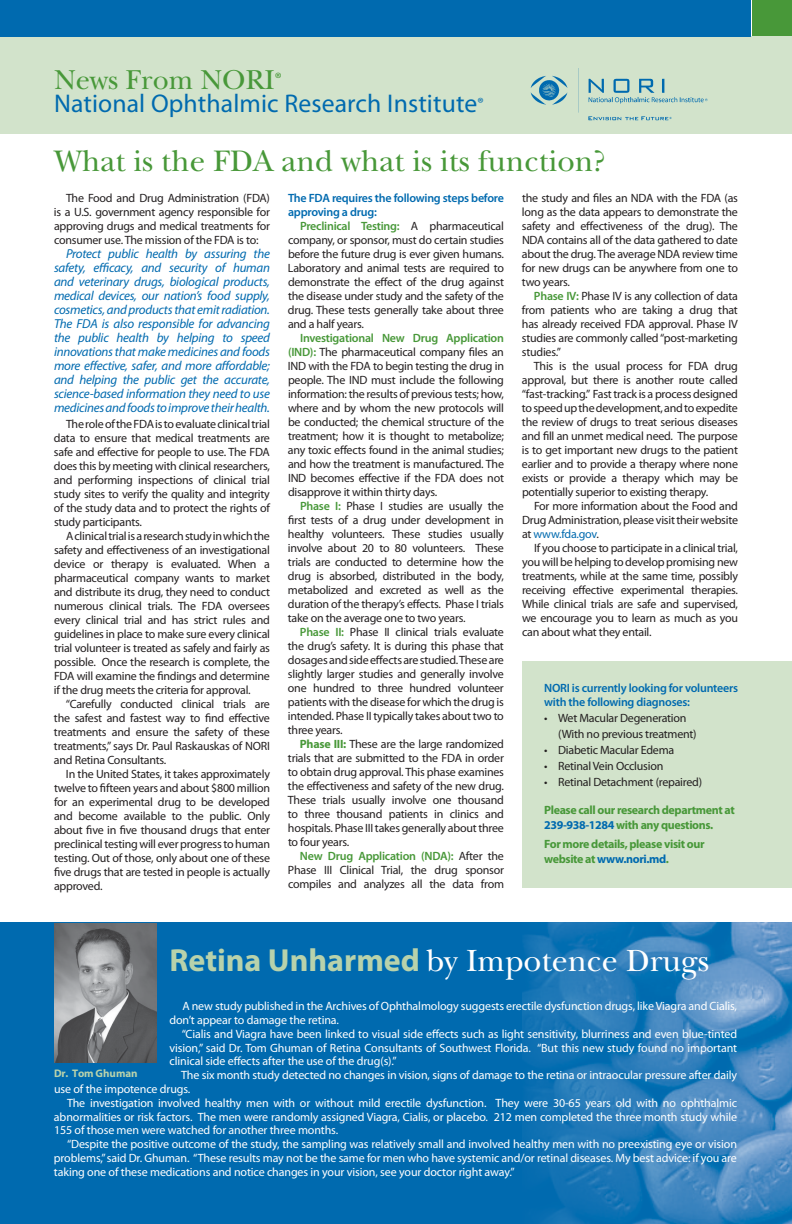
<style>
.page{position:relative;width:792px;height:1224px;background:#fff}
.page>*{position:absolute;margin:0;border:0;box-sizing:border-box;transform-origin:0 0}
.t1{font:32px "New Baskerville LT";color:#fff}
.t2{font:31px "New Baskerville LT";color:#489839}
.t3{font:28.5px "New Baskerville LT";color:#489839}
.t4{font:25.7px "Myriad Pro";letter-spacing:.005em;color:#006aaf}
.t5{font:italic 13px/14px "Myriad Pro";letter-spacing:-.02em;color:#006aaf;text-align:justify}
.t6{font:12px/14px "Myriad Pro";letter-spacing:-.02em;color:#231f20;text-align:justify}
.t7{font:12px/13.8px "Myriad Pro";letter-spacing:-.01em;color:#fff;text-align:justify}
.t8{font:600 12px/14px "Myriad Pro";letter-spacing:-.02em;color:#006aaf}
.t9{font:700 12px/15px "Myriad Pro";letter-spacing:-.03em;color:#489839}
.t10{font:700 11px "Myriad Pro";color:#b8d2ab}
.s1{font-size:15px}
.s2{font-weight:600;color:#489839}
.s3{font-weight:700;color:#489839}
.s4{color:#006aaf}
.s5{font-family:"Myriad Pro";font-weight:700;color:#b8d2ab}
</style>
<div class="page">
<div style="left:0;top:36px;width:792px;height:97px;background:#d2e3cb"></div>
<div style="left:522px;top:661px;width:270px;height:227px;background:#d2e3cb"></div>
<div style="left:0;top:923px;width:792px;height:301px;background:#006aaf"></div>
<div style="left:0;top:0;width:751px;height:36px;background:#006aaf"></div>
<div style="left:752px;top:0;width:40px;height:36px;background:#489839"></div>
<img style="left:530px;top:68px;width:178px;height:53px">
<img style="left:522px;top:923px;width:270px;height:301px">
<img style="left:54px;top:923px;width:102px;height:140px">
<h3 class="t3" style="left:54px;top:64px;width:229px">News From NORI<sup>®</sup></h3>
<h3 class="t4" style="left:54px;top:88px;width:431px">National Ophthalmic Research Institute<span class="s1">®</span></h3>
<h2 class="t2" style="left:54px;top:143px;width:553px">What is the FDA and what is its function?</h2>
<p class="t6" style="left:54px;top:191px;width:218px;text-indent:12px">The Food and Drug Administration (FDA) is a U.S. government agency responsible for approving drugs and medical treatments for consumer use. The mission of the FDA is to:</p>
<p class="t5" style="left:54px;top:246px;width:218px;text-indent:12px">Protect public health by assuring the safety, efficacy, and security of human and veterinary drugs, biological products, medical devices, our nation’s food supply, cosmetics, and products that emit radiation.<br>The FDA is also responsible for advancing the public health by helping to speed innovations that make medicines and foods more effective, safer, and more affordable; and helping the public get the accurate, science-based information they need to use medicines and foods to improve their health.</p>
<p class="t6" style="left:54px;top:417px;width:218px;text-indent:12px">TheroleoftheFDAistoevaluateclinicaltrial data to ensure that medical treatments are safe and effective for people to use. The FDA does this by meeting with clinical researchers, and performing inspections of clinical trial study sites to verify the quality and integrity of the study data and to protect the rights of study participants.</p>
<p class="t6" style="left:54px;top:529px;width:218px;text-indent:12px">Aclinicaltrialisaresearchstudyinwhichthe safety and effectiveness of an investigational device or therapy is evaluated. When a pharmaceutical company wants to market and distribute its drug, they need to conduct numerous clinical trials. The FDA oversees every clinical trial and has strict rules and guidelines in place to make sure every clinical trial volunteer is treated as safely and fairly as possible. Once the research is complete, the FDA will examine the findings and determine if the drug meets the criteria for approval.</p>
<p class="t6" style="left:54px;top:697px;width:218px;text-indent:12px">“Carefully conducted clinical trials are the safest and fastest way to find effective treatments and ensure the safety of these treatments,” says Dr. Paul Raskauskas of NORI and Retina Consultants.</p>
<p class="t6" style="left:54px;top:767px;width:218px;text-indent:12px">In the United States, it takes approximately twelve to fifteen years and about $800 million for an experimental drug to be developed and become available to the public. Only about five in five thousand drugs that enter preclinical testing will ever progress to human testing. Out of those, only about one of these five drugs that are tested in people is actually approved.</p>
<p class="t8" style="left:288px;top:191px;width:218px">The FDA requires the following steps before approving a drug:</p>
<p class="t6" style="left:288px;top:219px;width:218px;text-indent:12px"><span class="s2">Preclinical Testing:</span> A pharmaceutical company, or sponsor, must do certain studies before the future drug is ever given humans.<br>Laboratory and animal tests are required to demonstrate the effect of the drug against the disease under study and the safety of the drug. These tests generally take about three and a half years.</p>
<p class="t6" style="left:288px;top:331px;width:218px"><span class="s2">I nvestigational New Drug Application (IN D):</span> The pharmaceutical company files an IND with the FDA to begin testing the drug in people. The IND must include the following information: the results of previous tests; how, where and by whom the new protocols will be conducted; the chemical structure of the treatment; how it is thought to metabolize; any toxic effects found in the animal studies; and how the treatment is manufactured. The IND becomes effective if the FDA does not disapprove it within thirty days.</p>
<p class="t6" style="left:288px;top:499px;width:218px;text-indent:12px"><span class="s2">Phase I:</span> Phase I studies are usually the first tests of a drug under development in healthy volunteers. These studies usually involve about 20 to 80 volunteers. These trials are conducted to determine how the drug is absorbed, distributed in the body, metabolized and excreted as well as the duration of the therapy’s effects. Phase I trials take on the average one to two years.</p>
<p class="t6" style="left:288px;top:625px;width:218px;text-indent:12px"><span class="s2">Phase II:</span> Phase II clinical trials evaluate the drug’s safety. It is during this phase that dosagesandsideeffectsarestudied.Theseare slightly larger studies and generally involve one hundred to three hundred volunteer patients with the disease for which the drug is intended. Phase II typically takes about two to three years.</p>
<p class="t6" style="left:288px;top:737px;width:218px;text-indent:12px"><span class="s3">Phase III:</span> These are the large randomized trials that are submitted to the FDA in order to obtain drug approval. This phase examines the effectiveness and safety of the new drug.<br>These trials usually involve one thousand to three thousand patients in clinics and hospitals. Phase III takes generally about three to four years.</p>
<p class="t6" style="left:288px;top:849px;width:218px;text-indent:12px"><span class="s2">New Drug Application (NDA):</span> After the Phase III Clinical Trial, the drug sponsor compiles and analyzes all the data from</p>
<p class="t6" style="left:522px;top:191px;width:218px">the study and files an NDA with the FDA (as long as the data appears to demonstrate the safety and effectiveness of the drug). The NDA contains all of the data gathered to date about the drug.The average NDA review time for new drugs can be anywhere from one to two years.</p>
<p class="t6" style="left:522px;top:289px;width:218px;text-indent:12px"><span class="s2">Phase IV:</span> Phase IV is any collection of data from patients who are taking a drug that has already received FDA approval. Phase IV studies are commonly called“post-marketing studies.”</p>
<p class="t6" style="left:522px;top:359px;width:218px;text-indent:12px">This is the usual process for FDA drug approval, but there is another route called “fast-tracking.” Fasttrack is aprocessdesigned tospeedupthedevelopment,andtoexpedite the review of drugs to treat serious diseases and fill an unmet medical need. The purpose is to get important new drugs to the patient earlier and to provide a therapy where none exists or provide a therapy which may be potentially superior to existing therapy.</p>
<p class="t6" style="left:522px;top:499px;width:218px;text-indent:12px">For more information about the Food and DrugAdministration,please visittheirwebsite at <span class="s4">www.fda.gov</span>.</p>
<p class="t6" style="left:522px;top:541px;width:218px;text-indent:12px">If you choose to participate in a clinical trial, you will be helping to develop promising new treatments, while at the same time, possibly receiving effective experimental therapies.<br>While clinical trials are safe and supervised, we encourage you to learn as much as you can about what they entail.</p>
<p class="t8" style="left:544px;top:681px;width:195px">NORI is currently looking for volunteers with the following diagnoses:</p>
<p class="t6" style="left:558px;top:710px;width:140px;line-height:16px;text-indent:-14px">• Wet Macular Degeneration (With no previous treatment)</p>
<p class="t6" style="left:544px;top:743px;width:132px">• Diabetic Macular Edema</p>
<p class="t6" style="left:544px;top:759px;width:121px">• Retinal Vein Occlusion</p>
<p class="t6" style="left:544px;top:775px;width:160px">• Retinal Detachment (repaired)</p>
<p class="t9" style="left:544px;top:802px;width:192px">Please call our research department at<br><span class="s4">239-938-1284</span> with any questions.</p>
<p class="t9" style="left:544px;top:836px;width:162px">For more details, please visit our website at <span class="s4">www.nori.md</span>.</p>
<h1 class="t1" style="left:170px;top:942px;width:541px"><span class="s5">Retina Unharmed</span> by Impotence Drugs</h1>
<p class="t7" style="left:169px;top:999px;width:569px;text-indent:13px">A new study published in the Archives of Ophthalmology suggests erectile dysfunction drugs, likeViagra and Cialis, don’t appear to damage the retina.</p>
<p class="t7" style="left:170px;top:1027px;width:569px;text-indent:12px">“Cialis and Viagra have been linked to visual side effects such as light sensitivity, blurriness and even blue-tinted vision,” said Dr. Tom Ghuman of Retina Consultants of Southwest Florida. “But this new study found no important clinical side effects after the use of the drug(s).”</p>
<p class="t7" style="left:54px;top:1068px;width:685px;text-indent:127px">The six month study detected no changes in vision, signs of damage to the retina or intraocular pressure after daily use of the impotence drugs.</p>
<p class="t7" style="left:54px;top:1096px;width:685px;text-indent:13px">The investigation involved healthy men with or without mild erectile dysfunction. They were 30-65 years old with no ophthalmic abnormalities or risk factors. The men were randomly assigned Viagra, Cialis, or placebo. 212 men completed the three month study while 155 of those men were watched for another three months.</p>
<p class="t7" style="left:54px;top:1137px;width:685px;text-indent:13px">“Despite the positive outcome of the study, the sampling was relatively small and involved healthy men with no preexisting eye or vision problems,”said Dr. Ghuman. “These results may not be the same for men who have systemic and/or retinal diseases. My best advice: if you are taking one of these medications and notice changes in your vision, see your doctor right away.”</p>
<p class="t10" style="left:54px;top:1066px;width:85px">Dr. Tom Ghuman</p>
</div>
